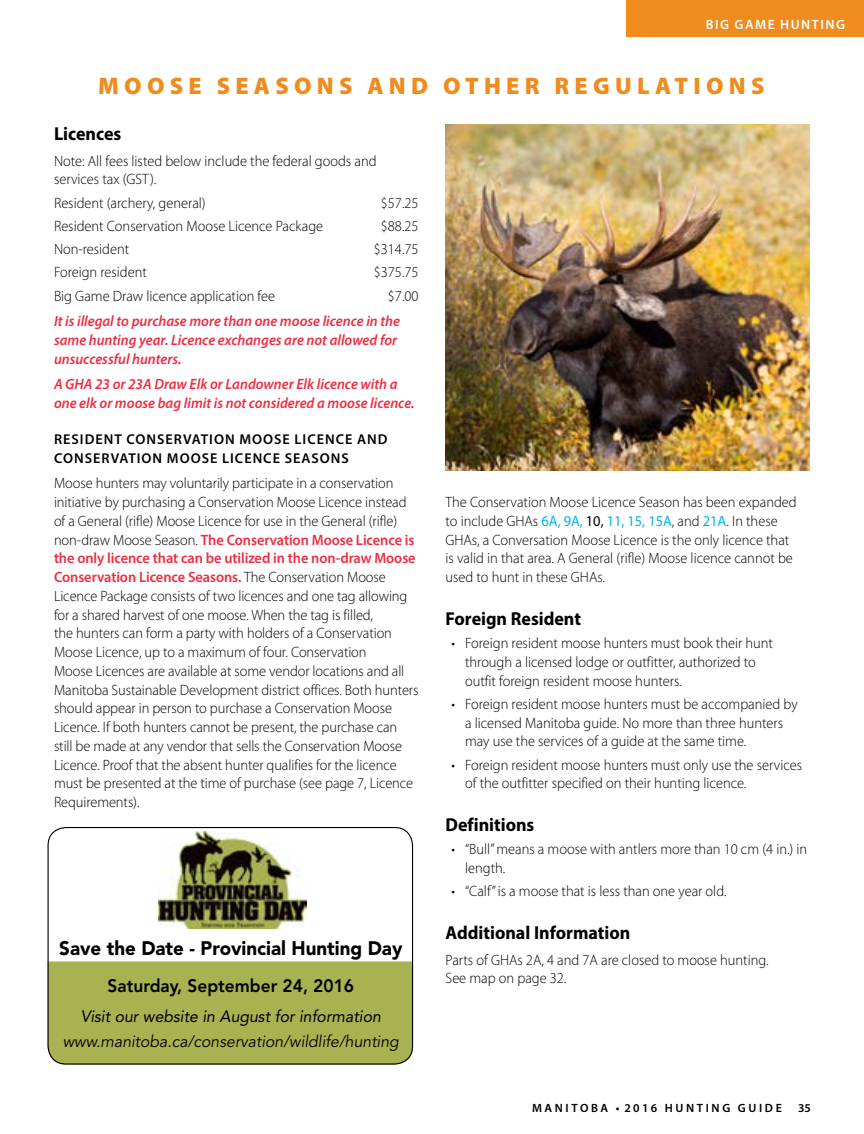
<style>
.page{position:relative;width:864px;height:1134px;background:#fff}
.page>*{position:absolute;margin:0;border:0;box-sizing:border-box;transform-origin:0 0}
.sections_orange{font:900 24px "Myriad Pro";letter-spacing:.22em;color:#f08b1d}
.body_text{font:900 19.5px "Avenir LT Std";color:#000;scale:.96 1}
.subs{font:700 18.75px "Myriad Pro";color:#000;scale:.96 1}
.body_text-2{font:800 18px "Avenir LT Std";color:#000;scale:.96 1}
.body_text-3{font:italic 16.5px "Avenir LT Std";color:#000;scale:.96 1}
.body_text-4{font:italic 16.5px "Avenir LT Std";color:#000;scale:.96 1}
.body_text-5{font:300 15px/18.8px "Myriad Pro";letter-spacing:-.005em;color:#000;scale:.96 1}
.bullit{font:300 15px/18.8px "Myriad Pro";color:#000;scale:.96 1}
.body_text-6{font:italic 600 15px/18.8px "Myriad Pro";color:#ee2d42;scale:.96 1}
.body_list{font:300 15px "Myriad Pro";color:#000;scale:.96 1}
.sub_sub{font:600 14.25px/18.8px "Myriad Pro";letter-spacing:.07em;color:#000}
.t1{font:600 13.5px "Myriad Pro";letter-spacing:.11em;color:#fff}
.t2{font:600 12px "Myriad Pro";letter-spacing:.22em;color:#000}
.s1{font-weight:600;color:#ee2d42}
.s2{font-weight:400;color:#00b4e5}
.s3{font-weight:400}
</style>
<div class="page">
<div style="left:626px;top:0;width:238px;height:36px;background:#f08b1d"></div>
<img style="left:446px;top:124px;width:364px;height:347px">
<div style="left:48px;top:962px;width:365px;height:103px;background:#a8b251"></div>
<div style="left:48px;top:827px;width:365px;height:238px;border:1px solid #000;border-radius:18px"></div>
<img style="left:158px;top:832px;width:149px;height:96px">
<p class="t1" style="left:706px;top:15px;width:141px">BIG GAME HUNTING</p>
<p class="sections_orange" style="left:98px;top:72px;width:668px">MOOSE SEASONS AND OTHER REGULATIONS</p>
<p class="subs" style="left:54px;top:122px;width:72px">Licences</p>
<p class="body_text-5" style="left:54px;top:152px;width:337px">Note: All fees listed below include the federal goods and services tax (GST).</p>
<p class="body_list" style="left:54px;top:194px;width:160px">Resident (archery, general)</p>
<p class="body_list" style="left:381px;top:194px;width:41px">$57.25</p>
<p class="body_list" style="left:54px;top:218px;width:282px">Resident Conservation Moose Licence Package</p>
<p class="body_list" style="left:381px;top:218px;width:41px">$88.25</p>
<p class="body_list" style="left:54px;top:241px;width:80px">Non-resident</p>
<p class="body_list" style="left:374px;top:241px;width:48px">$314.75</p>
<p class="body_list" style="left:54px;top:264px;width:98px">Foreign resident</p>
<p class="body_list" style="left:374px;top:264px;width:48px">$375.75</p>
<p class="body_list" style="left:54px;top:287px;width:232px">Big Game Draw licence application fee</p>
<p class="body_list" style="left:388px;top:287px;width:33px">$7.00</p>
<p class="body_text-6" style="left:54px;top:311px;width:362px">It is illegal to purchase more than one moose licence in the same hunting year. Licence exchanges are not allowed for unsuccessful hunters.</p>
<p class="body_text-6" style="left:54px;top:374px;width:377px">A GHA 23 or 23A Draw Elk or Landowner Elk licence with a one elk or moose bag limit is not considered a moose licence.</p>
<p class="sub_sub" style="left:54px;top:430px;width:335px">RESIDENT CONSERVATION MOOSE LICENCE AND<br>CONSERVATION MOOSE LICENCE SEASONS</p>
<p class="body_text-5" style="left:54px;top:474px;width:381px">Moose hunters may voluntarily participate in a conservation initiative by purchasing a Conservation Moose Licence instead of a General (rifle) Moose Licence for use in the General (rifle) non-draw Moose Season. <span class="s1">The Conservation Moose Licence is the only licence that can be utilized in the non-draw Moose Conservation Licence Seasons.</span> The Conservation Moose Licence Package consists of two licences and one tag allowing for a shared harvest of one moose. When the tag is filled,<br>the hunters can form a party with holders of a Conservation Moose Licence, up to a maximum of four. Conservation<br>Moose Licences are available at some vendor locations and all Manitoba Sustainable Development district offices. Both hunters should appear in person to purchase a Conservation Moose Licence. If both hunters cannot be present, the purchase can still be made at any vendor that sells the Conservation Moose Licence. Proof that the absent hunter qualifies for the licence must be presented at the time of purchase (see page 7, Licence Requirements).</p>
<p class="body_text" style="left:59px;top:937px;width:359px">Save the Date - Provincial Hunting Day</p>
<p class="body_text-2" style="left:108px;top:975px;width:258px">Saturday, September 24, 2016</p>
<p class="body_text-4" style="left:81px;top:1007px;width:314px">Visit our website in August for information</p>
<p class="body_text-3" style="left:63px;top:1032px;width:352px">www.manitoba.ca/conservation/wildlife/hunting</p>
<p class="body_text-5" style="left:446px;top:493px;width:367px">The Conservation Moose Licence Season has been expanded to include GHAs <span class="s2">6A, 9A,</span> <span class="s3">10,</span> <span class="s2">11, 15, 15A</span>, and <span class="s2">21A</span>. In these GHAs, a Conversation Moose Licence is the only licence that is valid in that area. A General (rifle) Moose licence cannot be used to hunt in these GHAs.</p>
<p class="subs" style="left:446px;top:606px;width:143px">Foreign Resident</p>
<p class="bullit" style="left:465px;top:634px;width:322px;text-indent:-14px">• Foreign resident moose hunters must book their hunt through a licensed lodge or outfitter, authorized to outfit foreign resident moose hunters.</p>
<p class="bullit" style="left:465px;top:695px;width:348px;text-indent:-14px">• Foreign resident moose hunters must be accompanied by a licensed Manitoba guide. No more than three hunters may use the services of a guide at the same time.</p>
<p class="bullit" style="left:465px;top:755px;width:353px;text-indent:-14px">• Foreign resident moose hunters must only use the services of the outfitter specified on their hunting licence.</p>
<p class="subs" style="left:446px;top:813px;width:94px">Definitions</p>
<p class="bullit" style="left:465px;top:840px;width:358px;text-indent:-14px">• “Bull”means a moose with antlers more than 10 cm (4 in.) in length.</p>
<p class="bullit" style="left:452px;top:882px;width:288px">• “Calf”is a moose that is less than one year old.</p>
<p class="subs" style="left:446px;top:921px;width:194px">Additional Information</p>
<p class="body_text-5" style="left:446px;top:950px;width:338px">Parts of GHAs 2A, 4 and 7A are closed to moose hunting.<br>See map on page 32.</p>
<p class="t2" style="left:532px;top:1101px;width:251px">MANITOBA • 2016 HUNTING GUIDE</p>
<p class="t2" style="left:798px;top:1101px;width:14px">35</p>
</div>
